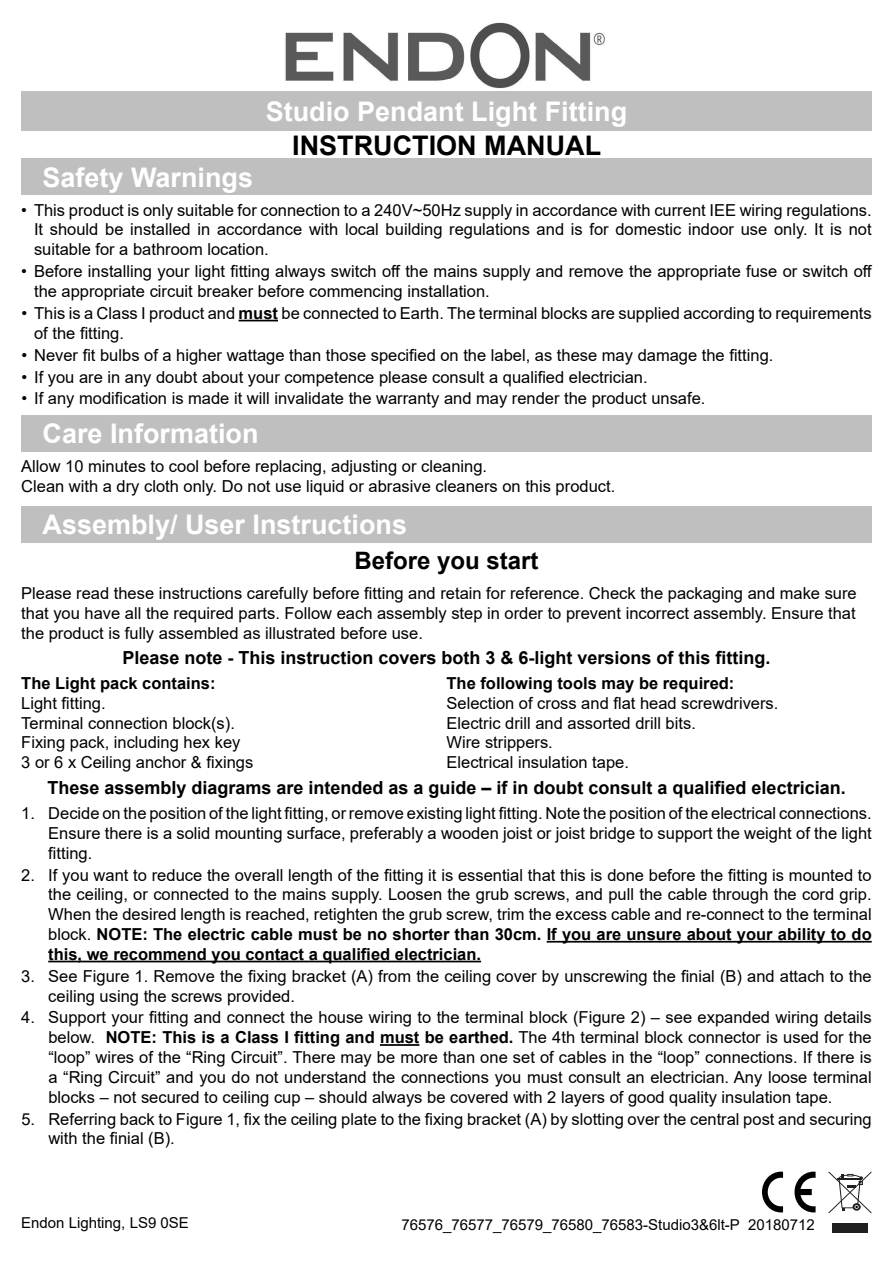
<style>
.page{position:relative;width:893px;height:1263px;background:#fff}
.page>*{position:absolute;margin:0;border:0;box-sizing:border-box;transform-origin:0 0}
.t1{font:700 27px "Arial";color:#fff}
.t2{font:700 27px "Arial";color:#000}
.t3{font:700 24px "Arial";color:#000}
.t4{font:700 18px "Arial";color:#000}
.t5{font:16.5px/19.8px "Arial";color:#000}
.t6{font:700 16.5px "Arial";color:#000}
.t7{font:15px "Arial";color:#000}
.s1{font-weight:700}
</style>
<div class="page">
<div style="left:21px;top:91px;width:851px;height:39px;background:#bfbfbf"></div>
<div style="left:21px;top:159px;width:851px;height:36px;background:#bfbfbf"></div>
<hr style="left:239px;top:320px;width:39px;height:1px;background:#000">
<img style="left:285px;top:22px;width:320px;height:67px">
<svg style="left:762px;top:1171px;width:21px;height:41px"></svg>
<svg style="left:794px;top:1171px;width:22px;height:41px"></svg>
<svg style="left:828px;top:1171px;width:44px;height:42px"></svg>
<div style="left:832px;top:1223px;width:36px;height:9px;background:#221f20"></div>
<div style="left:21px;top:506px;width:851px;height:37px;background:#bfbfbf"></div>
<div style="left:21px;top:415px;width:851px;height:36px;background:#bfbfbf"></div>
<hr style="left:547px;top:941px;width:325px;height:1px;background:#000">
<hr style="left:48px;top:961px;width:433px;height:1px;background:#000">
<hr style="left:380px;top:1044px;width:39px;height:2px;background:#000">
<h1 class="t1" style="left:266px;top:92px;width:363px">Studio Pendant Light Fitting</h1>
<h1 class="t1" style="left:43px;top:158px;width:212px">Safety Warnings</h1>
<h1 class="t2" style="left:292px;top:126px;width:310px">INSTRUCTION MANUAL</h1>
<p class="t5" style="left:34px;top:200px;width:839px;text-align:justify;text-indent:-13px">• This product is only suitable for connection to a 240V~50Hz supply in accordance with current IEE wiring regulations.<br>It should be installed in accordance with local building regulations and is for domestic indoor use only. It is not suitable for a bathroom location.</p>
<p class="t5" style="left:34px;top:261px;width:840px;text-indent:-13px">• Before installing your light fitting always switch off the mains supply and remove the appropriate fuse or switch off the appropriate circuit breaker before commencing installation.</p>
<p class="t5" style="left:34px;top:303px;width:839px;text-indent:-13px">• This is a Class I product and <span class="s1">must</span> be connected to Earth. The terminal blocks are supplied according to requirements of the fitting.</p>
<p class="t5" style="left:21px;top:345px;width:753px">• Never fit bulbs of a higher wattage than those specified on the label, as these may damage the fitting.</p>
<p class="t5" style="left:21px;top:367px;width:628px">• If you are in any doubt about your competence please consult a qualified electrician.</p>
<p class="t5" style="left:21px;top:389px;width:686px">• If any modification is made it will invalidate the warranty and may render the product unsafe.</p>
<h1 class="t1" style="left:43px;top:414px;width:218px">Care Information</h1>
<p class="t5" style="left:21px;top:456px;width:595px">Allow 10 minutes to cool before replacing, adjusting or cleaning.<br>Clean with a dry cloth only. Do not use liquid or abrasive cleaners on this product.</p>
<h1 class="t1" style="left:43px;top:506px;width:366px">Assembly/ User Instructions</h1>
<h2 class="t3" style="left:354px;top:543px;width:186px">Before you start</h2>
<p class="t5" style="left:21px;top:583px;width:837px;text-align:justify">Please read these instructions carefully before fitting and retain for reference. Check the packaging and make sure that you have all the required parts. Follow each assembly step in order to prevent incorrect assembly. Ensure that the product is fully assembled as illustrated before use.</p>
<p class="t6" style="left:21px;top:672px;width:196px">The Light pack contains:</p>
<p class="t5" style="left:21px;top:693px;width:234px">Light fitting.<br>Terminal connection block(s).<br>Fixing pack, including hex key<br>3 or 6 x Ceiling anchor &amp; fixings</p>
<p class="t4" style="left:122px;top:645px;width:650px">Please note - This instruction covers both 3 &amp; 6-light versions of this fitting.</p>
<p class="t6" style="left:446px;top:672px;width:289px">The following tools may be required:</p>
<p class="t5" style="left:446px;top:693px;width:333px">Selection of cross and flat head screwdrivers.<br>Electric drill and assorted drill bits.<br>Wire strippers.<br>Electrical insulation tape.</p>
<p class="t4" style="left:47px;top:775px;width:800px">These assembly diagrams are intended as a guide – if in doubt consult a qualified electrician.</p>
<p class="t5" style="left:48px;top:803px;width:825px;text-align:justify;text-indent:-27px">1. Decide on the position of the light fitting, or remove existing light fitting. Note the position of the electrical connections.<br>Ensure there is a solid mounting surface, preferably a wooden joist or joist bridge to support the weight of the light fitting.</p>
<p class="t5" style="left:48px;top:865px;width:825px;text-align:justify;text-indent:-27px">2. If you want to reduce the overall length of the fitting it is essential that this is done before the fitting is mounted to the ceiling, or connected to the mains supply. Loosen the grub screws, and pull the cable through the cord grip.<br>When the desired length is reached, retighten the grub screw, trim the excess cable and re-connect to the terminal block. <span class="s1">NOTE: The electric cable must be no shorter than 30cm. If you are unsure about your ability to do this, we recommend you contact a qualified electrician.</span></p>
<p class="t5" style="left:48px;top:966px;width:825px;text-indent:-27px">3. See Figure 1. Remove the fixing bracket (A) from the ceiling cover by unscrewing the finial (B) and attach to the ceiling using the screws provided.</p>
<p class="t5" style="left:48px;top:1008px;width:825px;text-align:justify;text-indent:-27px">4. Support your fitting and connect the house wiring to the terminal block (Figure 2) – see expanded wiring details below. <span class="s1">NOTE: This is a Class I fitting and must be earthed.</span> The 4th terminal block connector is used for the “loop” wires of the “Ring Circuit”. There may be more than one set of cables in the “loop” connections. If there is a “Ring Circuit” and you do not understand the connections you must consult an electrician. Any loose terminal blocks – not secured to ceiling cup – should always be covered with 2 layers of good quality insulation tape.</p>
<p class="t5" style="left:48px;top:1109px;width:825px;text-indent:-27px">5. Referring back to Figure 1, fix the ceiling plate to the fixing bracket (A) by slotting over the central post and securing with the finial (B).</p>
<p class="t7" style="left:21px;top:1212px;width:169px">Endon Lighting, LS9 0SE</p>
<p class="t7" style="left:401px;top:1214px;width:415px">76576_76577_76579_76580_76583-Studio3&amp;6lt-P 20180712</p>
</div>
